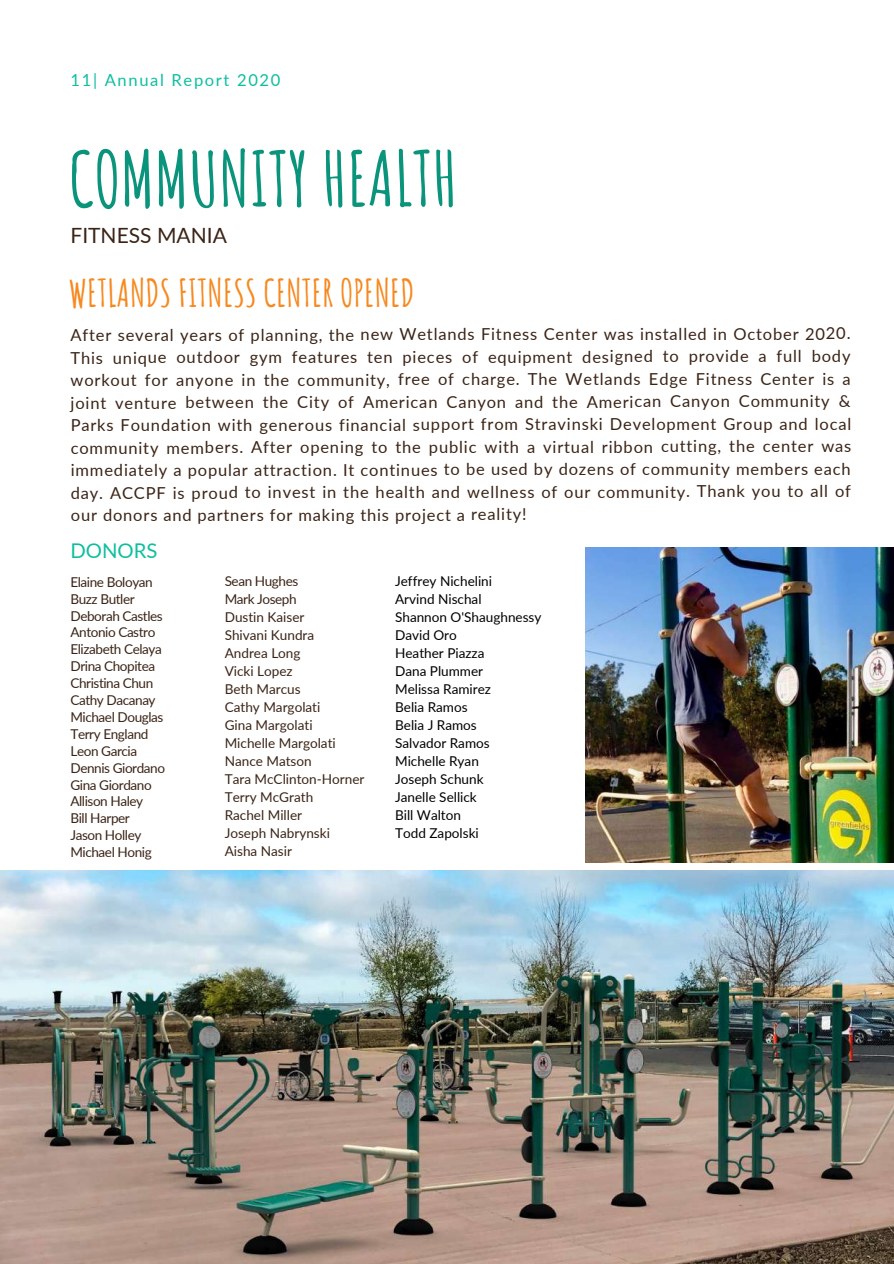
<style>
.page{position:relative;width:894px;height:1264px;background:#fff}
.page>*{position:absolute;margin:0;border:0;box-sizing:border-box;transform-origin:0 0}
.t1{font:700 75px "Amatic SC";letter-spacing:-.005em;color:#0a947b}
.t2{font:700 37.5px "Amatic SC";letter-spacing:-.005em;color:#f6891f}
.t3{font:21px "Lato";color:#3b2416}
.t4{font:20.25px "Lato";color:#0dbf9f}
.t5{font:16.5px/22.5px "Lato";letter-spacing:.045em;color:#3b2416;text-align:justify}
.t6{font:16.5px "Lato";letter-spacing:.095em;color:#0dbf9f}
.t7{font:13.5px/17px "Lato";letter-spacing:-.03em;color:#3b2416}
.t8{font:13.5px/18px "Lato";color:#3b2416}
.t9{font:13.5px/18px "Lato";color:#000}
</style>
<div class="page">
<img style="left:585px;top:548px;width:308px;height:314px">
<img style="left:0;top:870px;width:893px;height:393px">
<p class="t6" style="left:70px;top:70px;width:211px">11| Annual Report 2020</p>
<h1 class="t1" style="left:69px;top:130px;width:390px">COMMUNITY HEALTH</h1>
<p class="t3" style="left:70px;top:222px;width:158px">FITNESS MANIA</p>
<h2 class="t2" style="left:69px;top:269px;width:347px">WETLANDS FITNESS CENTER OPENED</h2>
<p class="t5" style="left:70px;top:322px;width:782px">After several years of planning, the new Wetlands Fitness Center was installed in October 2020.<br>This unique outdoor gym features ten pieces of equipment designed to provide a full body workout for anyone in the community, free of charge. The Wetlands Edge Fitness Center is a joint venture between the City of American Canyon and the American Canyon Community &amp; Parks Foundation with generous financial support from Stravinski Development Group and local community members. After opening to the public with a virtual ribbon cutting, the center was immediately a popular attraction. It continues to be used by dozens of community members each day. ACCPF is proud to invest in the health and wellness of our community. Thank you to all of our donors and partners for making this project a reality!</p>
<p class="t4" style="left:70px;top:538px;width:89px">DONORS</p>
<p class="t7" style="left:70px;top:573px;width:96px">Elaine Boloyan<br>Buzz Butler<br>Deborah Castles<br>Antonio Castro<br>Elizabeth Celaya<br>Drina Chopitea<br>Christina Chun<br>Cathy Dacanay<br>Michael Douglas<br>Terry England<br>Leon Garcia<br>Dennis Giordano<br>Gina Giordano<br>Allison Haley<br>Bill Harper<br>Jason Holley<br>Michael Honig</p>
<p class="t8" style="left:225px;top:572px;width:141px">Sean Hughes<br>Mark Joseph<br>Dustin Kaiser<br>Shivani Kundra<br>Andrea Long<br>Vicki Lopez<br>Beth Marcus<br>Cathy Margolati<br>Gina Margolati<br>Michelle Margolati<br>Nance Matson<br>Tara McClinton-Horner<br>Terry McGrath<br>Rachel Miller<br>Joseph Nabrynski<br>Aisha Nasir</p>
<p class="t9" style="left:395px;top:572px;width:148px">Jeffrey Nichelini<br>Arvind Nischal<br>Shannon O'Shaughnessy<br>David Oro<br>Heather Piazza<br>Dana Plummer<br>Melissa Ramirez<br>Belia Ramos<br>Belia J Ramos<br>Salvador Ramos<br>Michelle Ryan<br>Joseph Schunk<br>Janelle Sellick<br>Bill Walton<br>Todd Zapolski</p>
</div>
